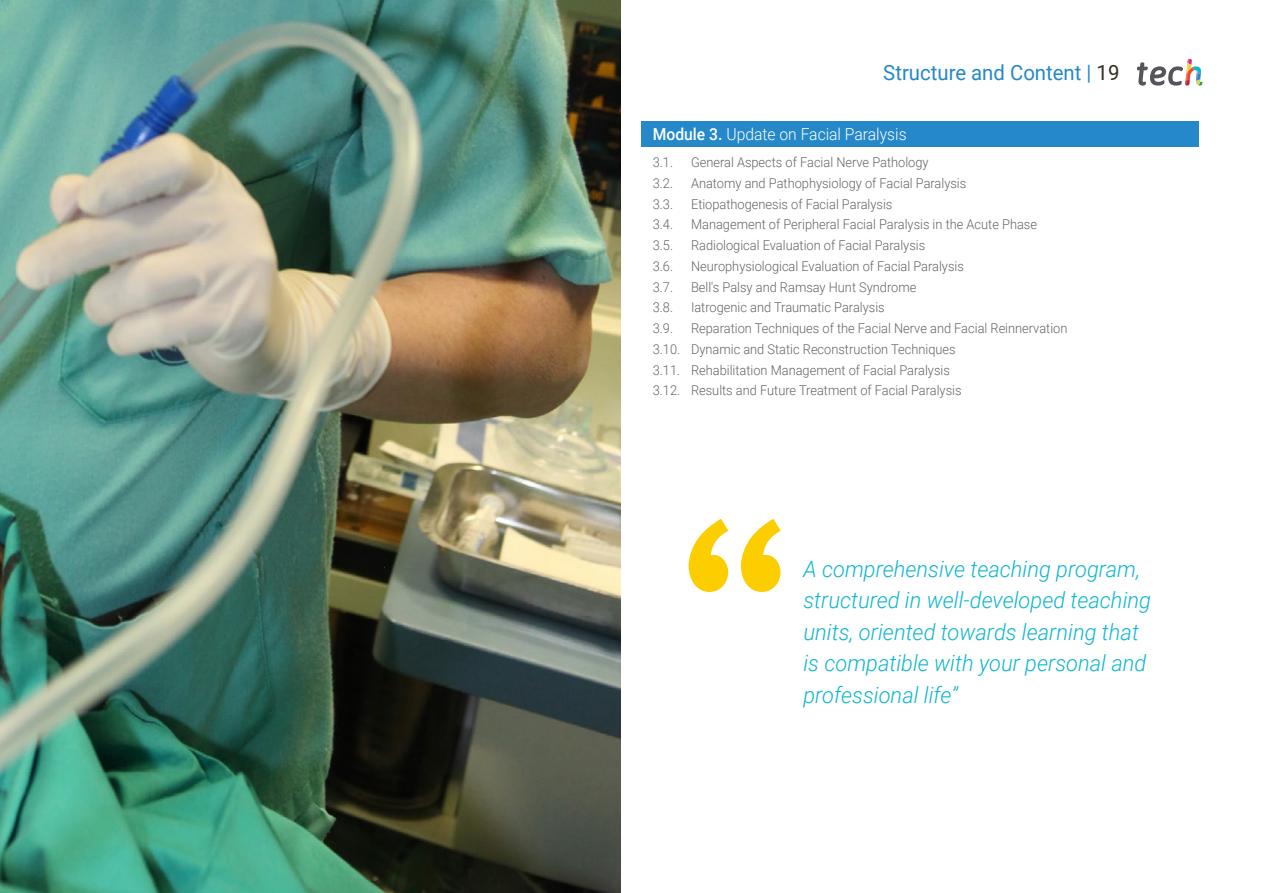
<style>
.page{position:relative;width:1263px;height:893px;background:#fff}
.page>*{position:absolute;margin:0;border:0;box-sizing:border-box;transform-origin:0 0}
.t1{font:italic 300 22.5px/31.5px "Roboto";color:#0fb6cf}
.t2{font:21px "Roboto";color:#2488c9}
.t3{font:300 16.5px "Roboto";color:#fff;scale:.95 1}
.t4{font:300 13.5px/20.7px "Roboto";color:#61646a;scale:.95 1}
.s1{color:#312e20}
.s2{font-weight:500}
</style>
<div class="page">
<div style="left:642px;top:121px;width:557px;height:25px;background:#2488c9"></div>
<img style="left:0;top:0;width:621px;height:893px">
<svg style="left:1137px;top:59px;width:65px;height:27px"></svg>
<svg style="left:689px;top:519px;width:92px;height:73px"></svg>
<h2 class="t2" style="left:883px;top:57px;width:238px">Structure and Content | <span class="s1">19</span></h2>
<p class="t3" style="left:653px;top:123px;width:269px"><span class="s2">Module 3.</span> Update on Facial Paralysis</p>
<p class="t4" style="left:653px;top:151px;width:23px">3.1.</p>
<p class="t4" style="left:691px;top:151px;width:252px">General Aspects of Facial Nerve Pathology</p>
<p class="t4" style="left:653px;top:172px;width:23px">3.2.</p>
<p class="t4" style="left:691px;top:172px;width:291px">Anatomy and Pathophysiology of Facial Paralysis</p>
<p class="t4" style="left:653px;top:193px;width:23px">3.3.</p>
<p class="t4" style="left:691px;top:193px;width:213px">Etiopathogenesis of Facial Paralysis</p>
<p class="t4" style="left:653px;top:214px;width:23px">3.4.</p>
<p class="t4" style="left:691px;top:214px;width:366px">Management of Peripheral Facial Paralysis in the Acute Phase</p>
<p class="t4" style="left:653px;top:234px;width:23px">3.5.</p>
<p class="t4" style="left:691px;top:234px;width:248px">Radiological Evaluation of Facial Paralysis</p>
<p class="t4" style="left:653px;top:255px;width:23px">3.6.</p>
<p class="t4" style="left:691px;top:255px;width:289px">Neurophysiological Evaluation of Facial Paralysis</p>
<p class="t4" style="left:653px;top:276px;width:23px">3.7.</p>
<p class="t4" style="left:691px;top:276px;width:239px">Bell's Palsy and Ramsay Hunt Syndrome</p>
<p class="t4" style="left:653px;top:297px;width:23px">3.8.</p>
<p class="t4" style="left:691px;top:297px;width:205px">Iatrogenic and Traumatic Paralysis</p>
<p class="t4" style="left:653px;top:317px;width:23px">3.9.</p>
<p class="t4" style="left:653px;top:317px;width:438px;text-indent:38px">Reparation Techniques of the Facial Nerve and Facial Reinnervation 3.10. Dynamic and Static Reconstruction Techniques<br>3.11. Rehabilitation Management of Facial Paralysis<br>3.12. Results and Future Treatment of Facial Paralysis</p>
<h1 class="t1" style="left:803px;top:552px;width:349px">A comprehensive teaching program, structured in well-developed teaching units, oriented towards learning that is compatible with your personal and professional life”</h1>
</div>
